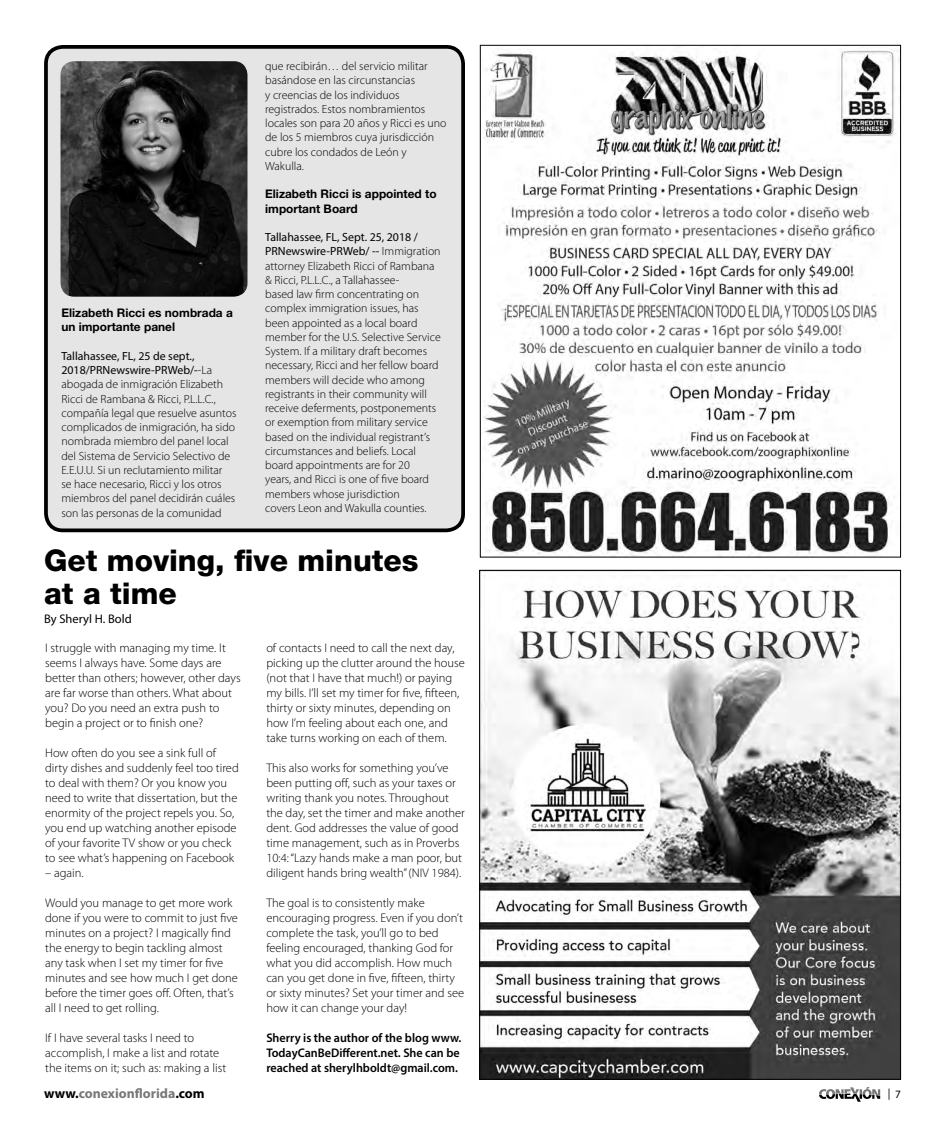
<style>
.page{position:relative;width:945px;height:1125px;background:#fff}
.page>*{position:absolute;margin:0;border:0;box-sizing:border-box;transform-origin:0 0}
.t1{font:800 30px/33.8px "Helvetica Neue";color:#000}
.t2{font:700 13.75px "Myriad Pro";color:#777}
.t3{font:300 12.5px/15px "Myriad Pro";color:#000}
.t4{font:600 12.5px/15px "Myriad Pro";color:#000}
.t5{font:12.5px "Myriad Pro";color:#000}
.t6{font:300 11.88px/14.2px "Myriad Pro";color:#000}
.t7{font:700 11.88px/14.2px "Helvetica Neue";color:#000}
.t8{font:11.25px "Myriad Pro";color:#000}
.s1{font-weight:400}
.s2{color:#000}
</style>
<div class="page">
<svg style="left:819px;top:1087px;width:61px;height:15px"></svg>
<img style="left:484px;top:50px;width:415px;height:505px">
<img style="left:481px;top:572px;width:418px;height:506px">
<div style="left:46px;top:47px;width:417px;height:483px;background:#e5e5e5;border-radius:17px"></div>
<div style="left:44px;top:45px;width:421px;height:487px;border:4px solid #000;border-radius:17px"></div>
<img style="left:61px;top:61px;width:186px;height:236px">
<p class="t7" style="left:61px;top:306px;width:173px">Elizabeth Ricci es nombrada a un importante panel</p>
<p class="t6" style="left:61px;top:349px;width:177px"><span class="s1">Tallahassee, FL, 25 de sept., 2018/PRNewswire-PRWeb/-</span>-La abogada de inmigración Elizabeth Ricci de Rambana &amp; Ricci, P.L.L.C., compañía legal que resuelve asuntos complicados de inmigración, ha sido nombrada miembro del panel local del Sistema de Servicio Selectivo de E.E.U.U. Si un reclutamiento militar<br>se hace necesario, Ricci y los otros miembros del panel decidirán cuáles son las personas de la comunidad</p>
<p class="t6" style="left:265px;top:59px;width:183px">que recibirán… del servicio militar basándose en las circunstancias<br>y creencias de los individuos registrados. Estos nombramientos locales son para 20 años y Ricci es uno de los 5 miembros cuya jurisdicción cubre los condados de León y<br>Wakulla.</p>
<p class="t7" style="left:265px;top:187px;width:173px">Elizabeth Ricci is appointed to important Board</p>
<p class="t6" style="left:265px;top:230px;width:177px"><span class="s1">Tallahassee, FL, Sept. 25, 2018 / PRNewswire-PRWeb/ --</span> Immigration attorney Elizabeth Ricci of Rambana &amp; Ricci, P.L.L.C., a Tallahassee-<br>based law firm concentrating on complex immigration issues, has been appointed as a local board member for the U.S. Selective Service System. If a military draft becomes necessary, Ricci and her fellow board members will decide who among registrants in their community will receive deferments, postponements or exemption from military service based on the individual registrant’s circumstances and beliefs. Local board appointments are for 20<br>years, and Ricci is one of five board members whose jurisdiction<br>covers Leon and Wakulla counties.</p>
<h1 class="t1" style="left:44px;top:543px;width:376px">Get moving, five minutes at a time</h1>
<p class="t5" style="left:44px;top:611px;width:89px">By Sheryl H. Bold</p>
<p class="t3" style="left:45px;top:641px;width:197px">I struggle with managing my time. It seems I always have. Some days are better than others; however, other days are far worse than others. What about you? Do you need an extra push to begin a project or to finish one?</p>
<p class="t3" style="left:45px;top:746px;width:195px">How often do you see a sink full of dirty dishes and suddenly feel too tired to deal with them? Or you know you need to write that dissertation, but the enormity of the project repels you. So, you end up watching another episode of your favorite TV show or you check to see what’s happening on Facebook</p>
<p class="t3" style="left:45px;top:866px;width:40px">– again.</p>
<p class="t3" style="left:45px;top:896px;width:194px">Would you manage to get more work done if you were to commit to just five minutes on a project? I magically find the energy to begin tackling almost any task when I set my timer for five minutes and see how much I get done before the timer goes off. Often, that’s all I need to get rolling.</p>
<p class="t3" style="left:45px;top:1031px;width:183px">If I have several tasks I need to accomplish, I make a list and rotate the items on it; such as: making a list</p>
<p class="t3" style="left:266px;top:641px;width:200px">of contacts I need to call the next day, picking up the clutter around the house (not that I have that much!) or paying my bills. I’ll set my timer for five, fifteen, thirty or sixty minutes, depending on how I’m feeling about each one, and take turns working on each of them.</p>
<p class="t3" style="left:266px;top:761px;width:200px">This also works for something you’ve been putting off, such as your taxes or writing thank you notes. Throughout the day, set the timer and make another dent. God addresses the value of good time management, such as in Proverbs 10:4: “Lazy hands make a man poor, but diligent hands bring wealth” (NIV 1984).</p>
<p class="t3" style="left:266px;top:896px;width:199px">The goal is to consistently make encouraging progress. Even if you don’t complete the task, you’ll go to bed feeling encouraged, thanking God for what you did accomplish. How much can you get done in five, fifteen, thirty or sixty minutes? Set your timer and see how it can change your day!</p>
<p class="t4" style="left:266px;top:1030px;width:197px">Sherry is the author of the blog www.<br>TodayCanBeDifferent.net. She can be reached at sherylhboldt@gmail.com.</p>
<p class="t2" style="left:44px;top:1084px;width:162px"><span class="s2">www.</span>conexionflorida<span class="s2">.com</span></p>
<p class="t8" style="left:888px;top:1086px;width:15px">| 7</p>
</div>
